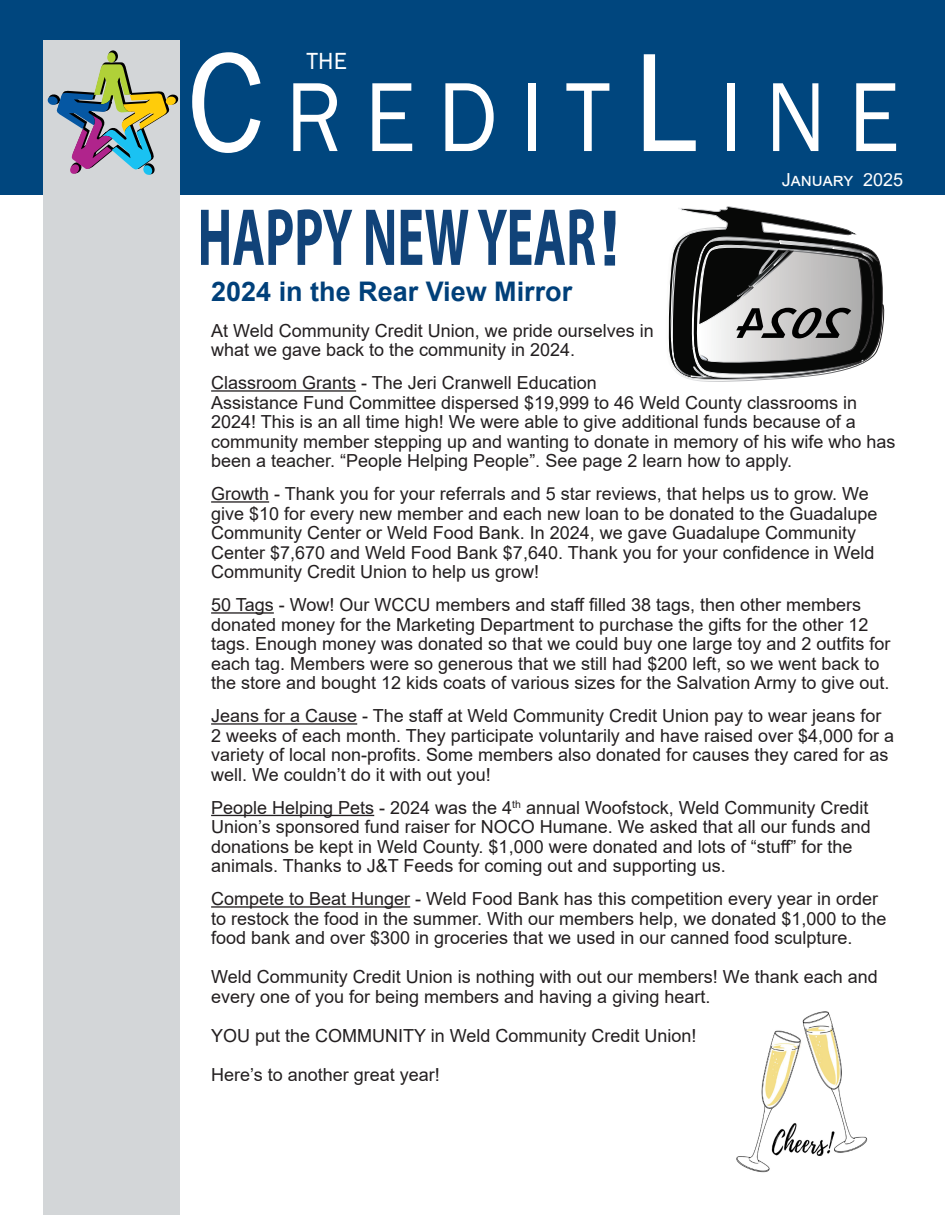
<style>
.page{position:relative;width:945px;height:1215px;background:#fff}
.page>*{position:absolute;margin:0;border:0;box-sizing:border-box;transform-origin:0 0}
.t1{font:101.7px "Franklin Gothic";letter-spacing:.245em;color:#fff;scale:.91 1}
.t2{font:700 76.5px "Arial";color:#114379}
.t3{font:700 27px "Arial";color:#00407a}
.t4{font:24px "Franklin Gothic";color:#fff}
.t5{font:18px/19.5px "Arial";color:#231f20}
.t6{font:18px "Arial";color:#fff}
.s1{font-size:145.2px}
</style>
<div class="page">
<div style="left:0;top:0;width:945px;height:195px;background:#00467e"></div>
<div style="left:43px;top:40px;width:137px;height:1175px;background:#d3d6d8"></div>
<svg style="left:47px;top:50px;width:131px;height:125px"></svg>
<hr style="left:211px;top:390px;width:145px;height:2px;background:#231f20">
<hr style="left:211px;top:501px;width:58px;height:2px;background:#231f20">
<hr style="left:211px;top:612px;width:63px;height:2px;background:#231f20">
<hr style="left:211px;top:723px;width:146px;height:2px;background:#231f20">
<hr style="left:211px;top:815px;width:163px;height:1px;background:#231f20">
<hr style="left:211px;top:906px;width:199px;height:2px;background:#231f20">
<svg style="left:201px;top:209px;width:151px;height:56px"></svg>
<svg style="left:366px;top:210px;width:28px;height:55px"></svg>
<svg style="left:401px;top:210px;width:67px;height:55px"></svg>
<svg style="left:478px;top:209px;width:117px;height:56px"></svg>
<img style="left:736px;top:1011px;width:132px;height:162px">
<svg style="left:668px;top:206px;width:217px;height:176px"></svg>
<p class="t1" style="left:187px;top:54px;width:784px"><span class="s1">C</span>REDIT<span class="s1">L</span>INE</p>
<p class="t6" style="left:782px;top:167px;width:123px">January 2025</p>
<p class="t4" style="left:307px;top:46px;width:42px">THE</p>
<p class="t2" style="left:597px;top:185px;width:27px">!</p>
<p class="t3" style="left:211px;top:272px;width:363px">2024 in the Rear View Mirror</p>
<p class="t5" style="left:211px;top:320px;width:444px">At Weld Community Credit Union, we pride ourselves in</p>
<p class="t5" style="left:211px;top:340px;width:366px">what we gave back to the community in 2024.</p>
<p class="t5" style="left:211px;top:373px;width:686px">Classroom Grants - The Jeri Cranwell Education<br>Assistance Fund Committee dispersed $19,999 to 46 Weld County classrooms in 2024! This is an all time high! We were able to give additional funds because of a community member stepping up and wanting to donate in memory of his wife who has been a teacher. “People Helping People”. See page 2 learn how to apply.</p>
<p class="t5" style="left:211px;top:484px;width:668px">Growth - Thank you for your referrals and 5 star reviews, that helps us to grow. We give $10 for every new member and each new loan to be donated to the Guadalupe Community Center or Weld Food Bank. In 2024, we gave Guadalupe Community Center $7,670 and Weld Food Bank $7,640. Thank you for your confidence in Weld Community Credit Union to help us grow!</p>
<p class="t5" style="left:211px;top:595px;width:681px">50 Tags - Wow! Our WCCU members and staff filled 38 tags, then other members donated money for the Marketing Department to purchase the gifts for the other 12 tags. Enough money was donated so that we could buy one large toy and 2 outfits for each tag. Members were so generous that we still had $200 left, so we went back to the store and bought 12 kids coats of various sizes for the Salvation Army to give out.</p>
<p class="t5" style="left:211px;top:706px;width:685px">Jeans for a Cause - The staff at Weld Community Credit Union pay to wear jeans for 2 weeks of each month. They participate voluntarily and have raised over $4,000 for a variety of local non-profits. Some members also donated for causes they cared for as well. We couldn’t do it with out you!</p>
<p class="t5" style="left:211px;top:797px;width:661px">People Helping Pets - 2024 was the 4<sup>th</sup> annual Woofstock, Weld Community Credit Union’s sponsored fund raiser for NOCO Humane. We asked that all our funds and donations be kept in Weld County. $1,000 were donated and lots of “stuff” for the animals. Thanks to J&amp;T Feeds for coming out and supporting us.</p>
<p class="t5" style="left:211px;top:889px;width:677px">Compete to Beat Hunger - Weld Food Bank has this competition every year in order to restock the food in the summer. With our members help, we donated $1,000 to the food bank and over $300 in groceries that we used in our canned food sculpture.</p>
<p class="t5" style="left:211px;top:967px;width:668px">Weld Community Credit Union is nothing with out our members! We thank each and every one of you for being members and having a giving heart.</p>
<p class="t5" style="left:211px;top:1025px;width:487px">YOU put the COMMUNITY in Weld Community Credit Union!</p>
<p class="t5" style="left:211px;top:1064px;width:230px">Here’s to another great year!</p>
</div>
